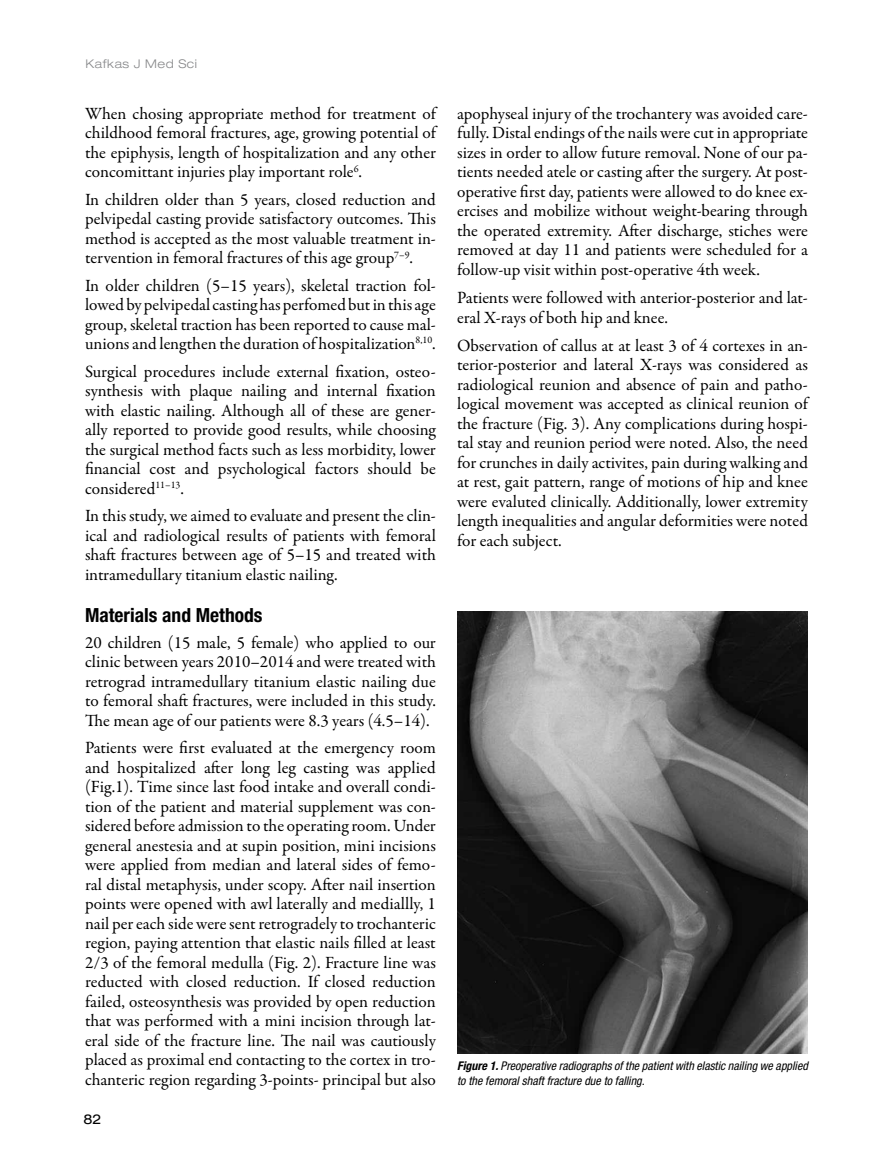
<style>
.page{position:relative;width:893px;height:1170px;background:#fff}
.page>*{position:absolute;margin:0;border:0;box-sizing:border-box;transform-origin:0 0}
.t1{font:700 condensed 19.5px "Helvetica Neue LT Pro";color:#000}
.t2{font:17.25px/19.5px "Garamond Premr Pro";letter-spacing:-.005em;color:#000;text-align:justify}
.t3{font:expanded 13.5px "Helvetica Neue LT Pro";color:#000}
.t4{font:italic condensed 12px/15px "Helvetica Neue LT Pro";color:#000}
.t5{font:300 expanded 12px "Helvetica Neue LT Pro";letter-spacing:.05em;color:#87888a}
.s1{font-weight:700}
</style>
<div class="page">
<img style="left:457px;top:611px;width:351px;height:442px">
<p class="t5" style="left:85px;top:57px;width:113px">Kafkas J Med Sci</p>
<p class="t2" style="left:85px;top:104px;width:352px">When chosing appropriate method for treatment of childhood femoral fractures, age, growing potential of the epiphysis, length of hospitalization and any other concomittant injuries play important role<sup>6</sup>.</p>
<p class="t2" style="left:85px;top:190px;width:352px">In children older than 5 years, closed reduction and pelvipedal casting provide satisfactory outcomes. This method is accepted as the most valuable treatment in&shy;tervention in femoral fractures of this age group<sup>7–9</sup>.</p>
<p class="t2" style="left:85px;top:276px;width:352px">In older children (5–15 years), skeletal traction fol&shy;lowed by pelvipedal casting has perfomed but in this age group, skeletal traction has been reported to cause mal&shy;unions and lengthen the duration of hospitalization<sup>8,10</sup>.</p>
<p class="t2" style="left:85px;top:362px;width:352px">Surgical procedures include external fixation, osteo&shy;synthesis with plaque nailing and internal fixation with elastic nailing. Although all of these are gener&shy;ally reported to provide good results, while choosing the surgical method facts such as less morbidity, lower financial cost and psychological factors should be considered<sup>11–13</sup>.</p>
<p class="t2" style="left:85px;top:506px;width:352px">In this study, we aimed to evaluate and present the clin&shy;ical and radiological results of patients with femoral shaft fractures between age of 5–15 and treated with intramedullary titanium elastic nailing.</p>
<p class="t1" style="left:85px;top:603px;width:179px">Materials and Methods</p>
<p class="t2" style="left:85px;top:633px;width:352px">20 children (15 male, 5 female) who applied to our clinic between years 2010–2014 and were treated with retrograd intramedullary titanium elastic nailing due to femoral shaft fractures, were included in this study.<br>The mean age of our patients were 8.3 years (4.5–14).</p>
<p class="t2" style="left:85px;top:738px;width:352px">Patients were first evaluated at the emergency room and hospitalized after long leg casting was applied (Fig.1). Time since last food intake and overall condi&shy;tion of the patient and material supplement was con&shy;sidered before admission to the operating room. Under general anestesia and at supin position, mini incisions were applied from median and lateral sides of femo&shy;ral distal metaphysis, under scopy. After nail insertion points were opened with awl laterally and mediallly, 1 nail per each side were sent retrogradely to trochanteric region, paying attention that elastic nails filled at least 2/3 of the femoral medulla (Fig. 2). Fracture line was reducted with closed reduction. If closed reduction failed, osteosynthesis was provided by open reduction that was performed with a mini incision through lat&shy;eral side of the fracture line. The nail was cautiously placed as proximal end contacting to the cortex in tro&shy;chanteric region regarding 3-points- principal but also</p>
<p class="t3" style="left:84px;top:1111px;width:20px">82</p>
<p class="t2" style="left:457px;top:104px;width:352px">apophyseal injury of the trochantery was avoided care&shy;fully. Distal endings of the nails were cut in appropriate sizes in order to allow future removal. None of our pa&shy;tients needed atele or casting after the surgery. At post&shy;operative first day, patients were allowed to do knee ex&shy;ercises and mobilize without weight-bearing through the operated extremity. After discharge, stiches were removed at day 11 and patients were scheduled for a follow-up visit within post-operative 4th week.</p>
<p class="t2" style="left:457px;top:288px;width:352px">Patients were followed with anterior-posterior and lat&shy;eral X-rays of both hip and knee.</p>
<p class="t2" style="left:457px;top:336px;width:352px">Observation of callus at at least 3 of 4 cortexes in an&shy;terior-posterior and lateral X-rays was considered as radiological reunion and absence of pain and patho&shy;logical movement was accepted as clinical reunion of the fracture (Fig. 3). Any complications during hospi&shy;tal stay and reunion period were noted. Also, the need for crunches in daily activites, pain during walking and at rest, gait pattern, range of motions of hip and knee were evaluted clinically. Additionally, lower extremity length inequalities and angular deformities were noted for each subject.</p>
<p class="t4" style="left:457px;top:1058px;width:352px"><span class="s1">Figure 1.</span> Preoperative radiographs of the patient with elastic nailing we applied to the femoral shaft fracture due to falling.</p>
</div>
